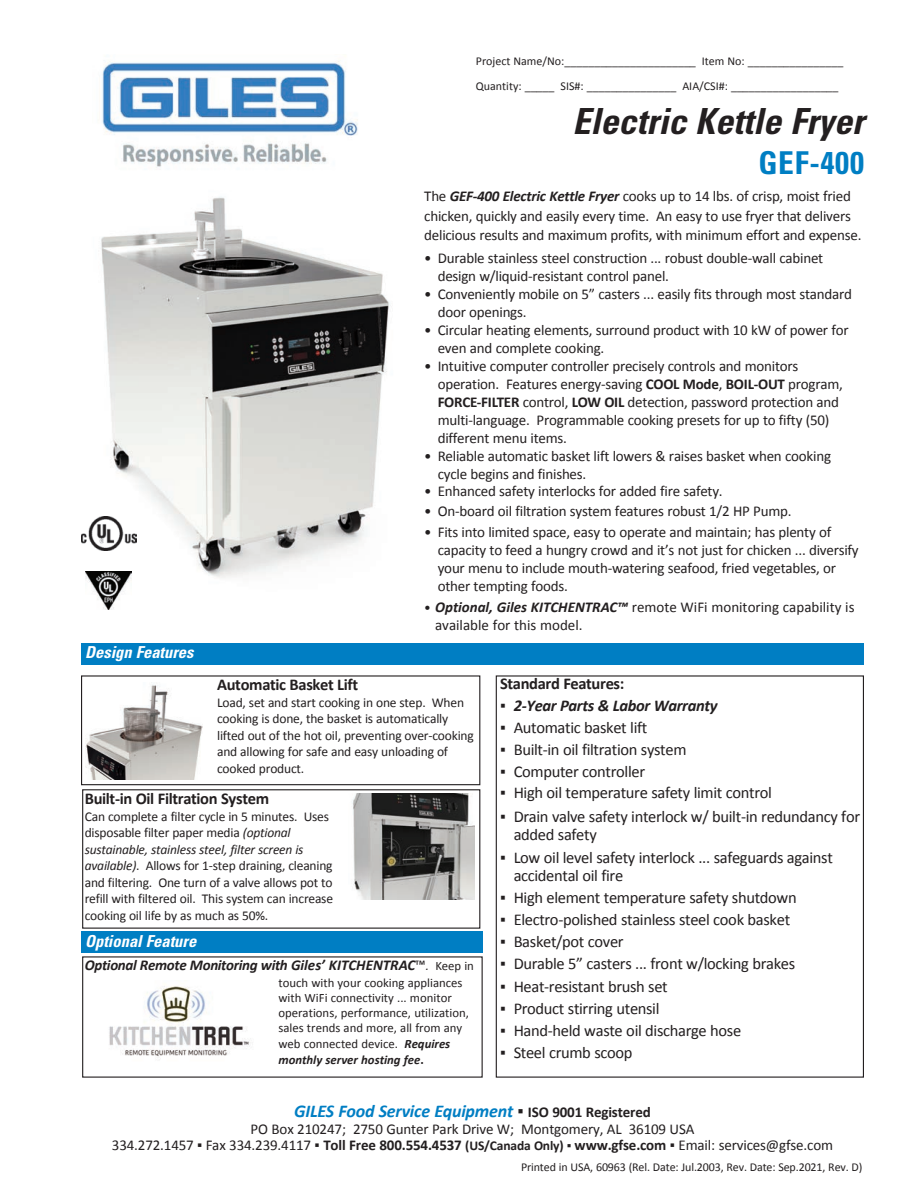
<style>
.page{position:relative;width:918px;height:1188px;background:#fff}
.page>*{position:absolute;margin:0;border:0;box-sizing:border-box;transform-origin:0 0}
.t1{font:italic 700 condensed 36px "Univers";color:#231f20}
.t2{font:700 condensed 31.5px "Univers";letter-spacing:.02em;color:#007ec3}
.t3{font:italic 700 18px "Calibri";letter-spacing:-.01em;color:#007ec3}
.t4{font:16.5px/18px "Calibri";letter-spacing:-.02em;color:#231f20}
.t5{font:700 16.5px "Calibri";letter-spacing:-.02em;color:#231f20}
.t6{font:italic 700 condensed 16.5px "Univers";color:#fff}
.t7{font:italic 700 16.5px "Calibri";letter-spacing:-.02em;color:#231f20}
.t8{font:15px/18px "Calibri";letter-spacing:-.015em;color:#231f20}
.t9{font:italic 700 15px "Calibri";letter-spacing:-.02em;color:#231f20}
.t10{font:13.5px/16.5px "Calibri";letter-spacing:-.015em;color:#231f20}
.t11{font:12.75px/15.5px "Calibri";color:#231f20}
.t12{font:12px/25.2px "Calibri";letter-spacing:-.01em;color:#231f20}
.s1{font-weight:700;font-style:italic}
.s2{font-weight:700}
.s3{font-size:13.5px}
.s4{font-style:italic}
.s5{font-weight:400;font-style:normal}
.s6{font-weight:400;font-size:12.75px}
.s7{font-weight:400;font-style:normal;font-size:12.75px}
.s8{font-weight:400;font-style:normal;color:#231f20}
.s9{font-style:normal;font-size:15px;color:#231f20}
.s10{font-weight:700;font-size:13.5px}
</style>
<div class="page">
<img style="left:85px;top:197px;width:305px;height:382px">
<img style="left:81px;top:517px;width:56px;height:33px">
<img style="left:86px;top:571px;width:45px;height:38px">
<img style="left:102px;top:61px;width:256px;height:107px">
<div style="left:82px;top:789px;width:398px;height:140px;border:1px solid #231f20"></div>
<div style="left:81px;top:675px;width:399px;height:110px;border:1px solid #231f20"></div>
<div style="left:81px;top:643px;width:783px;height:21px;background:#007ec3"></div>
<img style="left:86px;top:684px;width:117px;height:96px">
<img style="left:352px;top:794px;width:123px;height:106px">
<div style="left:496px;top:675px;width:368px;height:403px;border:1px solid #231f20"></div>
<img style="left:109px;top:986px;width:142px;height:71px">
<div style="left:81px;top:932px;width:402px;height:21px;background:#007ec3"></div>
<p class="t12" style="left:476px;top:49px;width:369px">Project Name/No:______________________ Item No: ________________<br>Quantity: _____ SIS#: _______________ AIA/CSI#: __________________</p>
<h1 class="t1" style="left:572px;top:108px;width:300px">Electric Kettle Fryer</h1>
<h2 class="t2" style="left:758px;top:151px;width:107px">GEF-400</h2>
<p class="t6" style="left:85px;top:646px;width:113px">Design Features</p>
<p class="t8" style="left:424px;top:188px;width:439px;line-height:19.5px">The <span class="s1">GEF‐400 Electric Kettle Fryer</span> cooks up to 14 lbs. of crisp, moist fried chicken, quickly and easily every time. An easy to use fryer that delivers delicious results and maximum profits, with minimum effort and expense.</p>
<p class="t8" style="left:438px;top:251px;width:387px;text-indent:-14px">• Durable stainless steel construction ... robust double‐wall cabinet design w/liquid‐resistant control panel.</p>
<p class="t8" style="left:438px;top:287px;width:416px;text-indent:-14px">• Conveniently mobile on 5” casters ... easily fits through most standard door openings.</p>
<p class="t8" style="left:438px;top:323px;width:412px;text-indent:-14px">• Circular heating elements, surround product with 10 kW of power for even and complete cooking.</p>
<p class="t8" style="left:438px;top:359px;width:407px;text-indent:-14px">• Intuitive computer controller precisely controls and monitors operation. Features energy‐saving <span class="s2">COOL Mode</span>, <span class="s2">BOIL‐OUT</span> program, <span class="s2">FORCE‐FILTER</span> control, <span class="s2">LOW OIL</span> detection, password protection and multi‐language. Programmable cooking presets for up to fifty (50) different menu items.</p>
<p class="t8" style="left:438px;top:449px;width:395px;text-indent:-14px">• Reliable automatic basket lift lowers &amp; raises basket when cooking cycle begins and finishes.</p>
<p class="t8" style="left:424px;top:483px;width:300px">• Enhanced safety interlocks for added fire safety.</p>
<p class="t8" style="left:424px;top:503px;width:369px">• On‐board oil filtration system features robust 1/2 HP Pump.</p>
<p class="t8" style="left:438px;top:524px;width:422px;text-indent:-14px">• Fits into limited space, easy to operate and maintain; has plenty of capacity to feed a hungry crowd and it’s not just for chicken ... diversify your menu to include mouth‐watering seafood, fried vegetables, or other tempting foods.</p>
<p class="t8" style="left:435px;top:599px;width:421px;text-indent:-11px"><span class="s3">•</span> <span class="s1">Optional, Giles KITCHENTRAC™</span> remote WiFi monitoring capability is available for this model.</p>
<p class="t5" style="left:217px;top:678px;width:143px">Automatic Basket Lift</p>
<p class="t10" style="left:217px;top:695px;width:258px">Load, set and start cooking in one step. When cooking is done, the basket is automatically lifted out of the hot oil, preventing over‐cooking and allowing for safe and easy unloading of cooked product.</p>
<p class="t5" style="left:85px;top:792px;width:186px">Built‐in Oil Filtration System</p>
<p class="t10" style="left:85px;top:809px;width:250px">Can complete a filter cycle in 5 minutes. Uses disposable filter paper media <span class="s4">(optional sustainable, stainless steel, filter screen is available)</span>. Allows for 1‐step draining, cleaning and filtering. One turn of a valve allows pot to refill with filtered oil. This system can increase cooking oil life by as much as 50%.</p>
<p class="t6" style="left:85px;top:935px;width:116px">OptionalFeature</p>
<p class="t9" style="left:85px;top:959px;width:391px">Optional Remote Monitoring with Giles’ KITCHENTRAC<span class="s5">™</span><span class="s6">.</span> <span class="s7">Keep in</span></p>
<p class="t11" style="left:278px;top:976px;width:192px">touch with your cooking appliances with WiFi connectivity ... monitor operations, performance, utilization, sales trends and more, all from any web connected device. <span class="s1">Requires monthly server hosting fee</span><span class="s2">.</span></p>
<p class="t5" style="left:500px;top:677px;width:126px">Standard Features:</p>
<p class="t7" style="left:500px;top:698px;width:219px"><span class="s5">▪</span> 2‐Year Parts &amp; Labor Warranty</p>
<p class="t4" style="left:500px;top:720px;width:149px">▪ Automatic basket lift</p>
<p class="t4" style="left:500px;top:741px;width:188px">▪ Built‐in oil filtration system</p>
<p class="t4" style="left:500px;top:763px;width:146px">▪ Computer controller</p>
<p class="t4" style="left:500px;top:785px;width:273px">▪ High oil temperature safety limit control</p>
<p class="t4" style="left:514px;top:809px;width:348px;text-indent:-13px">▪ Drain valve safety interlock w/ built‐in redundancy for added safety</p>
<p class="t4" style="left:514px;top:850px;width:321px;text-indent:-13px">▪ Low oil level safety interlock ... safeguards against accidental oil fire</p>
<p class="t4" style="left:500px;top:890px;width:298px">▪ High element temperature safety shutdown</p>
<p class="t4" style="left:500px;top:912px;width:292px">▪ Electro‐polished stainless steel cook basket</p>
<p class="t4" style="left:500px;top:934px;width:125px">▪ Basket/pot cover</p>
<p class="t4" style="left:500px;top:956px;width:297px">▪ Durable 5” casters ... front w/locking brakes</p>
<p class="t4" style="left:500px;top:979px;width:169px">▪ Heat‐resistant brush set</p>
<p class="t4" style="left:500px;top:1001px;width:161px">▪ Product stirring utensil</p>
<p class="t4" style="left:500px;top:1023px;width:243px">▪ Hand‐held waste oil discharge hose</p>
<p class="t4" style="left:500px;top:1045px;width:134px">▪ Steel crumb scoop</p>
<p class="t3" style="left:294px;top:1104px;width:358px">GILES Food Service Equipment <span class="s8">▪</span> <span class="s9">ISO 9001 Registered</span></p>
<p class="t8" style="left:112px;top:1122px;width:723px;line-height:16.5px;text-align:center">PO Box 210247; 2750 Gunter Park Drive W; Montgomery, AL 36109 USA<br>334.272.1457 ▪ Fax 334.239.4117 ▪ <span class="s2">Toll Free 800.554.4537</span> <span class="s10">(US/Canada Only)</span> <span class="s3">▪</span> <span class="s2">www.gfse.com</span> ▪ Email: services@gfse.com</p>
<p class="t12" style="left:521px;top:1155px;width:343px">Printed in USA, 60963 (Rel. Date: Jul.2003, Rev. Date: Sep.2021, Rev. D)</p>
</div>
